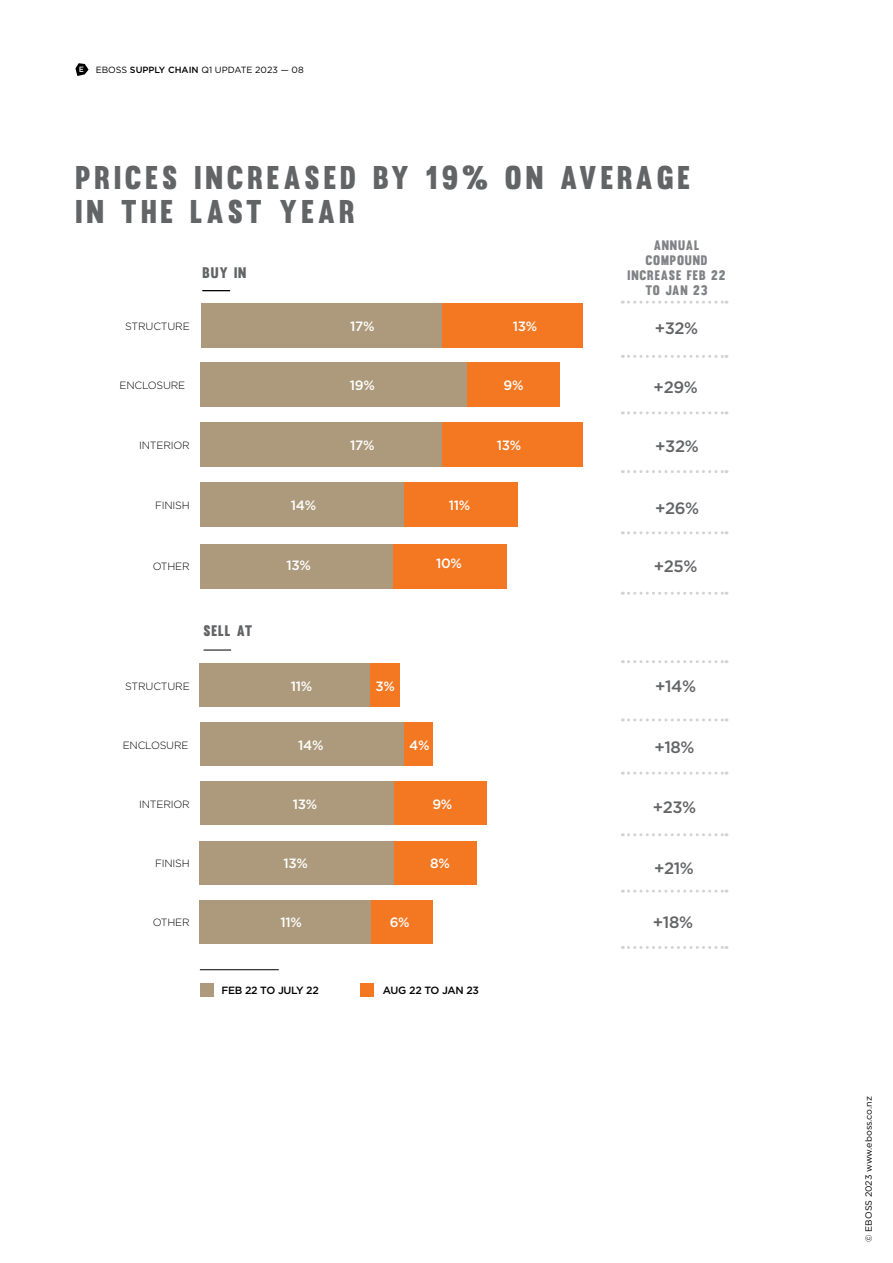
<style>
.page{position:relative;width:893px;height:1263px;background:#fff}
.page>*{position:absolute;margin:0;border:0;box-sizing:border-box;transform-origin:0 0}
.t1{font:32.25px/34.5px "Muro";letter-spacing:.12em;color:#636466}
.t2{font:500 16.5px "Gotham";letter-spacing:-.025em;color:#636466}
.t3{font:15px "Muro";letter-spacing:.06em;color:#636466}
.t4{font:500 13.5px "Gotham";letter-spacing:-.025em;color:#fff}
.t5{font:13.5px/15px "Muro";letter-spacing:.06em;color:#808285;text-align:center}
.t6{font:300 10.5px "Gotham";letter-spacing:-.02em;color:#000}
.t7{font:500 10.5px "Gotham";letter-spacing:-.025em;color:#000}
.t8{font:9px "Gotham";color:#000}
.s1{font-weight:500}
</style>
<div class="page">
<div style="left:200px;top:544px;width:194px;height:44px;background:#ad9a7c"></div>
<div style="left:200px;top:482px;width:204px;height:45px;background:#ad9a7c"></div>
<div style="left:200px;top:422px;width:242px;height:45px;background:#ad9a7c"></div>
<div style="left:200px;top:362px;width:267px;height:45px;background:#ad9a7c"></div>
<div style="left:201px;top:303px;width:241px;height:45px;background:#ad9a7c"></div>
<div style="left:393px;top:544px;width:114px;height:44px;background:#f47721"></div>
<div style="left:404px;top:482px;width:114px;height:45px;background:#f47721"></div>
<div style="left:442px;top:422px;width:141px;height:45px;background:#f47721"></div>
<div style="left:467px;top:362px;width:92px;height:45px;background:#f47721"></div>
<div style="left:394px;top:781px;width:92px;height:44px;background:#f47721"></div>
<div style="left:442px;top:303px;width:141px;height:45px;background:#f47721"></div>
<div style="left:200px;top:900px;width:171px;height:43px;background:#ad9a7c"></div>
<div style="left:200px;top:840px;width:194px;height:44px;background:#ad9a7c"></div>
<div style="left:200px;top:781px;width:194px;height:44px;background:#ad9a7c"></div>
<div style="left:200px;top:722px;width:204px;height:44px;background:#ad9a7c"></div>
<div style="left:200px;top:663px;width:170px;height:44px;background:#ad9a7c"></div>
<div style="left:371px;top:900px;width:62px;height:43px;background:#f47721"></div>
<div style="left:394px;top:840px;width:83px;height:44px;background:#f47721"></div>
<div style="left:404px;top:722px;width:29px;height:44px;background:#f47721"></div>
<div style="left:370px;top:663px;width:30px;height:44px;background:#f47721"></div>
<hr style="left:200px;top:969px;width:79px;height:1px;background:#000">
<div style="left:200px;top:983px;width:14px;height:14px;background:#ad9a7c"></div>
<div style="left:360px;top:983px;width:14px;height:14px;background:#f47721"></div>
<svg style="left:202px;top:290px;width:28px;height:1px"></svg>
<svg style="left:204px;top:650px;width:27px;height:1px"></svg>
<svg style="left:622px;top:301px;width:105px;height:3px"></svg>
<svg style="left:622px;top:660px;width:105px;height:3px"></svg>
<svg style="left:622px;top:718px;width:105px;height:3px"></svg>
<svg style="left:622px;top:772px;width:105px;height:3px"></svg>
<svg style="left:622px;top:833px;width:105px;height:3px"></svg>
<svg style="left:622px;top:890px;width:105px;height:3px"></svg>
<svg style="left:622px;top:946px;width:105px;height:3px"></svg>
<svg style="left:622px;top:355px;width:105px;height:3px"></svg>
<svg style="left:622px;top:411px;width:105px;height:3px"></svg>
<svg style="left:622px;top:470px;width:105px;height:3px"></svg>
<svg style="left:622px;top:531px;width:105px;height:3px"></svg>
<svg style="left:622px;top:592px;width:105px;height:3px"></svg>
<svg style="left:75px;top:63px;width:14px;height:13px"></svg>
<p class="t8" style="left:96px;top:64px;width:209px">EBOSS <span class="s1">SUPPLY CHAIN</span> Q1 UPDATE 2023 — 08</p>
<h1 class="t1" style="left:75px;top:160px;width:616px">PRICES INCREASED BY 19% ON AVERAGE<br>IN THE LAST YEAR</h1>
<h3 class="t3" style="left:202px;top:264px;width:45px">BUY IN</h3>
<p class="t5" style="left:628px;top:237px;width:99px">ANNUAL<br>COMPOUND<br>INCREASE FEB 22<br>TO JAN 23</p>
<p class="t6" style="left:125px;top:320px;width:66px">STRUCTURE</p>
<p class="t4" style="left:350px;top:317px;width:26px">17%</p>
<p class="t4" style="left:513px;top:317px;width:26px">13%</p>
<h2 class="t2" style="left:655px;top:317px;width:45px">+32%</h2>
<p class="t6" style="left:120px;top:380px;width:67px">ENCLOSURE</p>
<p class="t4" style="left:350px;top:376px;width:26px">19%</p>
<p class="t4" style="left:504px;top:376px;width:21px">9%</p>
<h2 class="t2" style="left:654px;top:376px;width:46px">+29%</h2>
<p class="t6" style="left:139px;top:440px;width:52px">INTERIOR</p>
<p class="t4" style="left:350px;top:436px;width:26px">17%</p>
<p class="t4" style="left:497px;top:436px;width:26px">13%</p>
<h2 class="t2" style="left:655px;top:435px;width:45px">+32%</h2>
<p class="t6" style="left:155px;top:500px;width:36px">FINISH</p>
<p class="t4" style="left:291px;top:496px;width:27px">14%</p>
<p class="t4" style="left:449px;top:496px;width:23px">11%</p>
<h2 class="t2" style="left:655px;top:497px;width:46px">+26%</h2>
<p class="t6" style="left:153px;top:561px;width:38px">OTHER</p>
<p class="t4" style="left:287px;top:556px;width:26px">13%</p>
<p class="t4" style="left:436px;top:555px;width:27px">10%</p>
<h2 class="t2" style="left:654px;top:555px;width:45px">+25%</h2>
<h3 class="t3" style="left:204px;top:621px;width:50px">SELL AT</h3>
<p class="t6" style="left:125px;top:680px;width:66px">STRUCTURE</p>
<p class="t4" style="left:291px;top:677px;width:23px">11%</p>
<p class="t4" style="left:376px;top:677px;width:21px">3%</p>
<h2 class="t2" style="left:655px;top:675px;width:43px">+14%</h2>
<p class="t6" style="left:123px;top:739px;width:67px">ENCLOSURE</p>
<p class="t4" style="left:298px;top:736px;width:27px">14%</p>
<p class="t4" style="left:409px;top:736px;width:22px">4%</p>
<h2 class="t2" style="left:654px;top:736px;width:42px">+18%</h2>
<p class="t6" style="left:139px;top:798px;width:52px">INTERIOR</p>
<p class="t4" style="left:293px;top:795px;width:26px">13%</p>
<p class="t4" style="left:432px;top:795px;width:21px">9%</p>
<h2 class="t2" style="left:653px;top:796px;width:45px">+23%</h2>
<p class="t6" style="left:155px;top:857px;width:36px">FINISH</p>
<p class="t4" style="left:283px;top:854px;width:26px">13%</p>
<p class="t4" style="left:430px;top:854px;width:21px">8%</p>
<h2 class="t2" style="left:654px;top:857px;width:41px">+21%</h2>
<p class="t6" style="left:153px;top:916px;width:38px">OTHER</p>
<p class="t4" style="left:281px;top:913px;width:23px">11%</p>
<p class="t4" style="left:390px;top:913px;width:21px">6%</p>
<h2 class="t2" style="left:653px;top:912px;width:42px">+18%</h2>
<p class="t7" style="left:221px;top:983px;width:99px">FEB 22 TO JULY 22</p>
<p class="t7" style="left:383px;top:983px;width:98px">AUG 22 TO JAN 23</p>
<p class="t8" style="left:863px;top:1242px;width:147px;rotate:-90deg">© EBOSS 2023 www.eboss.co.nz</p>
</div>
